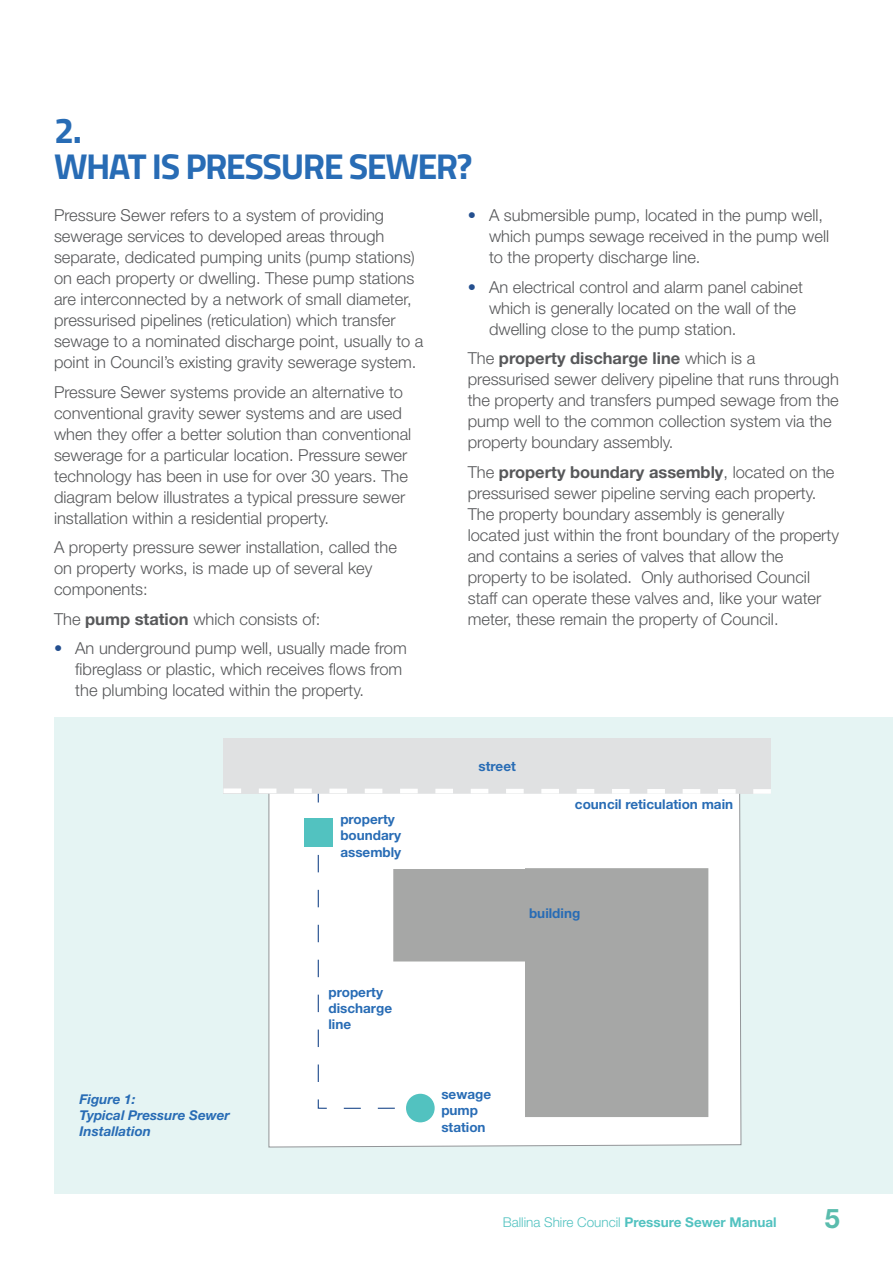
<style>
.page{position:relative;width:893px;height:1263px;background:#fff}
.page>*{position:absolute;margin:0;border:0;box-sizing:border-box;transform-origin:0 0}
.t1{font:700 36px/36px "Titillium Web";letter-spacing:-.04em;color:#286cb5}
.t2{font:700 27px "Helvetica Neue LT Std";color:#5abcad}
.t3{font:300 16.5px/21px "Helvetica Neue LT Std";color:#57585a}
.t4{font:700 13.5px/16.2px "Helvetica Neue LT Std";color:#286cb5}
.t5{font:italic 700 13.5px/16.2px "Helvetica Neue LT Std";color:#286cb5}
.t6{font:300 13.5px "Helvetica Neue LT Std";color:#52c2c0}
.s1{font-weight:700}
.s2{color:#244f8f}
</style>
<div class="page">
<div style="left:54px;top:717px;width:839px;height:476px;background:#e5f4f3"></div>
<div style="left:223px;top:738px;width:548px;height:56px;background:#e0e1e2"></div>
<svg style="left:268px;top:1109px;width:474px;height:38px;background:#fafbfb"></svg>
<svg style="left:223px;top:788px;width:548px;height:321px"></svg>
<div style="left:304px;top:818px;width:28px;height:29px;background:#52c2c0"></div>
<div style="left:406px;top:1094px;width:29px;height:28px;background:#52c2c0;border-radius:50%"></div>
<svg style="left:393px;top:868px;width:315px;height:249px;background:#bcbdbd"></svg>
<h1 class="t1" style="left:54px;top:110px;width:420px">2.<br>WHAT IS PRESSURE SEWER?</h1>
<p class="t3" style="left:54px;top:204px;width:371px">Pressure Sewer refers to a system of providing sewerage services to developed areas through separate, dedicated pumping units (pump stations) on each property or dwelling. These pump stations are interconnected by a network of small diameter, pressurised pipelines (reticulation) which transfer sewage to a nominated discharge point, usually to a point in Council’s existing gravity sewerage system.</p>
<p class="t3" style="left:54px;top:381px;width:359px">Pressure Sewer systems provide an alternative to conventional gravity sewer systems and are used when they offer a better solution than conventional sewerage for a particular location. Pressure sewer technology has been in use for over 30 years. The diagram below illustrates a typical pressure sewer installation within a residential property.</p>
<p class="t3" style="left:54px;top:536px;width:344px">A property pressure sewer installation, called the on property works, is made up of several key components:</p>
<p class="t3" style="left:54px;top:608px;width:268px">The <span class="s1">pump station</span> which consists of:</p>
<p class="t3" style="left:75px;top:637px;width:333px;text-indent:-21px"><span class="s2">•</span> An underground pump well, usually made from fibreglass or plastic, which receives flows from the plumbing located within the property.</p>
<p class="t3" style="left:489px;top:204px;width:342px;text-indent:-21px"><span class="s2">•</span> A submersible pump, located in the pump well, which pumps sewage received in the pump well to the property discharge line.</p>
<p class="t3" style="left:489px;top:276px;width:315px;text-indent:-21px"><span class="s2">•</span> An electrical control and alarm panel cabinet which is generally located on the wall of the dwelling close to the pump station.</p>
<p class="t3" style="left:468px;top:347px;width:373px">The <span class="s1">property discharge line</span> which is a pressurised sewer delivery pipeline that runs through the property and transfers pumped sewage from the pump well to the common collection system via the property boundary assembly.</p>
<p class="t3" style="left:468px;top:461px;width:373px">The <span class="s1">property boundary assembly</span>, located on the pressurised sewer pipeline serving each property.<br>The property boundary assembly is generally located just within the front boundary of the property and contains a series of valves that allow the property to be isolated. Only authorised Council staff can operate these valves and, like your water meter, these remain the property of Council.</p>
<p class="t5" style="left:80px;top:1091px;width:152px">Figure 1:<br>Typical Pressure Sewer<br>Installation</p>
<p class="t4" style="left:340px;top:811px;width:62px">property boundary assembly</p>
<p class="t4" style="left:328px;top:984px;width:65px">property discharge line</p>
<p class="t4" style="left:479px;top:757px;width:39px">street</p>
<p class="t4" style="left:575px;top:796px;width:160px">council reticulation main</p>
<p class="t4" style="left:529px;top:904px;width:53px">building</p>
<p class="t4" style="left:441px;top:1086px;width:51px">sewage pump station</p>
<p class="t6" style="left:503px;top:1213px;width:276px">Ballina Shire Council <span class="s1">Pressure Sewer Manual</span></p>
<h2 class="t2" style="left:825px;top:1202px;width:17px">5</h2>
</div>
